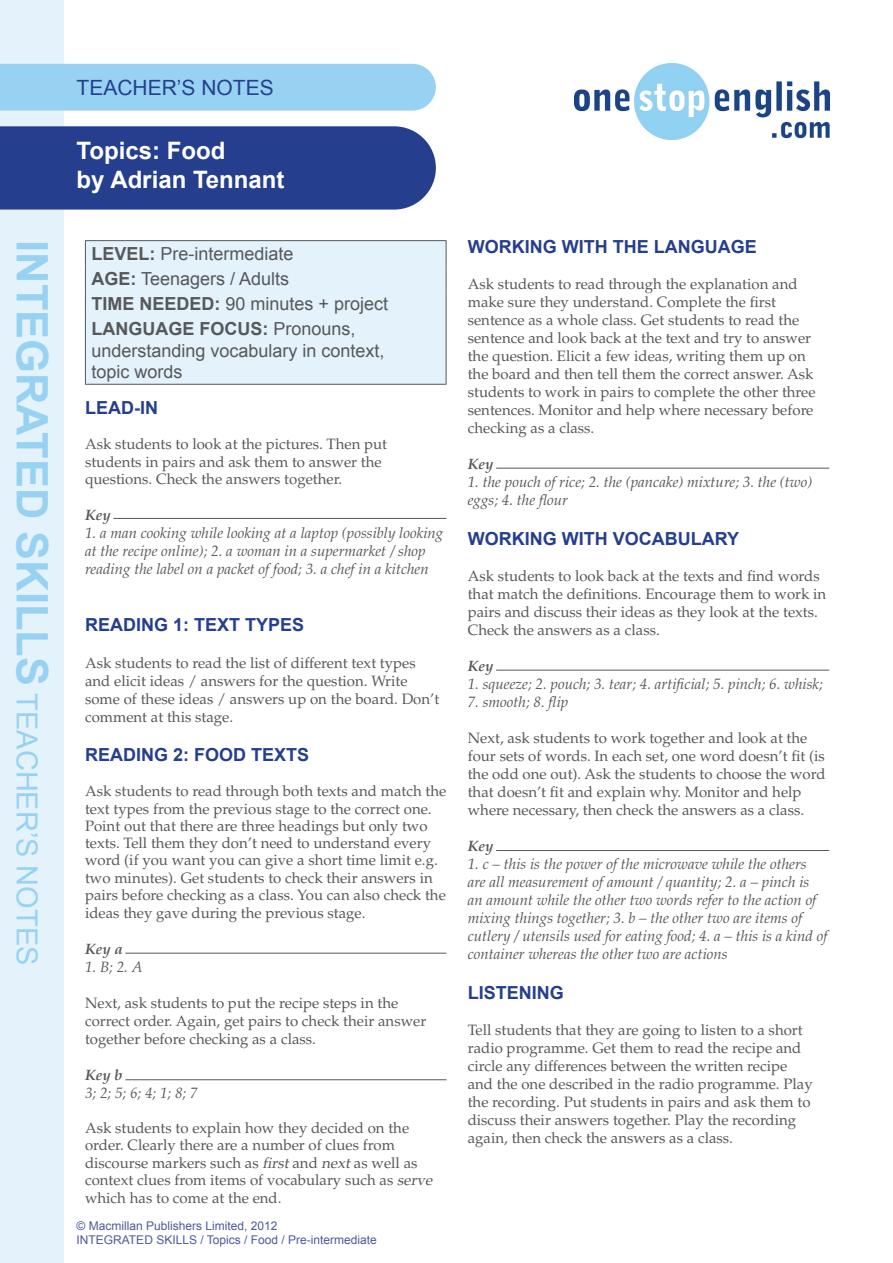
<style>
.page{position:relative;width:893px;height:1263px;background:#fff}
.page>*{position:absolute;margin:0;border:0;box-sizing:border-box;transform-origin:0 0}
.t1{font:700 43.35px "Arial";color:#97d2f2}
.t2{font:700 24px "Arial";color:#fff}
.t3{font:21px "Arial";color:#253f8e}
.Body_Palatino{font:18px/21.6px "Arial";color:#57585a}
.Body_Arial{font:700 18px "Arial";color:#253f8e}
.Body_Arial-2{font:15px/18px "Palatino LT Std";color:#57585a}
.Body_Arial-3{font:italic 15px/18px "Palatino LT Std";color:#57585a}
.Body_Arial-4{font:italic 700 15px "Palatino LT Std";color:#57585a}
.t4{font:12px "Arial";color:#4d5a9e}
.s1{font-weight:400;font-size:28.95px}
.s2{font-weight:700}
.s3{font-style:italic}
</style>
<div class="page">
<div style="left:0;top:0;width:64px;height:1263px;background:#e3f2fb"></div>
<img style="left:575px;top:64px;width:254px;height:75px">
<div style="left:0;top:126px;width:436px;height:84px;background:#253f8e"></div>
<div style="left:0;top:64px;width:436px;height:47px;background:#97d2f2"></div>
<div style="left:86px;top:241px;width:360px;height:143px;background:#e3f2fb"></div>
<hr style="left:85px;top:240px;width:361px;height:1px;background:#57585a">
<svg style="left:85px;top:241px;width:1px;height:75px"></svg>
<svg style="left:446px;top:241px;width:1px;height:75px"></svg>
<hr style="left:85px;top:316px;width:1px;height:68px;background:#57585a">
<hr style="left:446px;top:316px;width:1px;height:68px;background:#57585a">
<hr style="left:85px;top:384px;width:361px;height:1px;background:#57585a">
<hr style="left:125px;top:953px;width:321px;height:1px;background:#57585a">
<hr style="left:125px;top:1079px;width:321px;height:1px;background:#57585a">
<hr style="left:113px;top:518px;width:333px;height:1px;background:#57585a">
<hr style="left:496px;top:468px;width:333px;height:1px;background:#57585a">
<hr style="left:496px;top:670px;width:333px;height:1px;background:#57585a">
<hr style="left:496px;top:850px;width:333px;height:1px;background:#57585a">
<p class="t3" style="left:77px;top:74px;width:199px">TEACHER’S NOTES</p>
<p class="t2" style="left:77px;top:135px;width:150px">Topics: Food</p>
<p class="t2" style="left:77px;top:164px;width:210px">by Adrian Tennant</p>
<p class="t1" style="left:61px;top:240px;width:726px;rotate:90deg">INTEGRATED SKILLS <span class="s1">TEACHER’S NOTES</span></p>
<p class="Body_Arial" style="left:468px;top:235px;width:290px">WORKING WITH THE LANGUAGE</p>
<p class="Body_Palatino" style="left:91px;top:243px;width:204px"><span class="s2">LEVEL:</span> Pre-intermediate</p>
<p class="Body_Palatino" style="left:91px;top:268px;width:199px"><span class="s2">AGE:</span> Teenagers / Adults</p>
<p class="Body_Palatino" style="left:91px;top:293px;width:298px"><span class="s2">TIME NEEDED:</span> 90 minutes + project</p>
<p class="Body_Palatino" style="left:91px;top:318px;width:295px"><span class="s2">LANGUAGE FOCUS:</span> Pronouns, understanding vocabulary in context, topic words</p>
<p class="Body_Arial-2" style="left:468px;top:276px;width:349px">Ask students to read through the explanation and make sure they understand. Complete the first sentence as a whole class. Get students to read the sentence and look back at the text and try to answer the question. Elicit a few ideas, writing them up on the board and then tell them the correct answer. Ask students to work in pairs to complete the other three sentences. Monitor and help where necessary before checking as a class.</p>
<p class="Body_Arial-4" style="left:468px;top:455px;width:27px">Key</p>
<p class="Body_Arial-3" style="left:468px;top:474px;width:346px">1. the pouch of rice; 2. the (pancake) mixture; 3. the (two) eggs; 4. the flour</p>
<p class="Body_Arial" style="left:468px;top:527px;width:273px">WORKING WITH VOCABULARY</p>
<p class="Body_Arial-2" style="left:468px;top:567px;width:360px">Ask students to look back at the texts and find words that match the definitions. Encourage them to work in pairs and discuss their ideas as they look at the texts.<br>Check the answers as a class.</p>
<p class="Body_Arial-4" style="left:468px;top:657px;width:27px">Key</p>
<p class="Body_Arial-3" style="left:468px;top:675px;width:357px">1. squeeze; 2. pouch; 3. tear; 4. artificial; 5. pinch; 6. whisk;</p>
<p class="Body_Arial-3" style="left:468px;top:693px;width:102px">7. smooth; 8. flip</p>
<p class="Body_Arial-2" style="left:468px;top:729px;width:359px">Next, ask students to work together and look at the four sets of words. In each set, one word doesn’t fit (is the odd one out). Ask the students to choose the word that doesn’t fit and explain why. Monitor and help where necessary, then check the answers as a class.</p>
<p class="Body_Arial-4" style="left:468px;top:837px;width:27px">Key</p>
<p class="Body_Arial-3" style="left:468px;top:855px;width:361px">1. c – this is the power of the microwave while the others are all measurement of amount / quantity; 2. a – pinch is an amount while the other two words refer to the action of mixing things together; 3. b – the other two are items of cutlery / utensils used for eating food; 4. a – this is a kind of container whereas the other two are actions</p>
<p class="Body_Arial" style="left:468px;top:980px;width:98px">LISTENING</p>
<p class="Body_Arial-2" style="left:468px;top:1021px;width:346px">Tell students that they are going to listen to a short radio programme. Get them to read the recipe and circle any differences between the written recipe and the one described in the radio programme. Play the recording. Put students in pairs and ask them to discuss their answers together. Play the recording again, then check the answers as a class.</p>
<p class="Body_Arial" style="left:85px;top:396px;width:74px">LEAD-IN</p>
<p class="Body_Arial-2" style="left:85px;top:436px;width:304px;line-height:17.2px">Ask students to look at the pictures. Then put students in pairs and ask them to answer the questions. Check the answers together.</p>
<p class="Body_Arial-4" style="left:85px;top:506px;width:27px">Key</p>
<p class="Body_Arial-3" style="left:85px;top:524px;width:360px">1. a man cooking while looking at a laptop (possibly looking at the recipe online); 2. a woman in a supermarket / shop reading the label on a packet of food; 3. a chef in a kitchen</p>
<p class="Body_Arial" style="left:85px;top:613px;width:221px">READING 1: TEXT TYPES</p>
<p class="Body_Arial-2" style="left:85px;top:654px;width:356px">Ask students to read the list of different text types and elicit ideas / answers for the question. Write some of these ideas / answers up on the board. Don’t comment at this stage.</p>
<p class="Body_Arial" style="left:85px;top:743px;width:226px">READING 2: FOOD TEXTS</p>
<p class="Body_Arial-2" style="left:85px;top:783px;width:363px;line-height:17.4px">Ask students to read through both texts and match the text types from the previous stage to the correct one.<br>Point out that there are three headings but only two texts. Tell them they don’t need to understand every word (if you want you can give a short time limit e.g. two minutes). Get students to check their answers in pairs before checking as a class. You can also check the ideas they gave during the previous stage.</p>
<p class="Body_Arial-4" style="left:85px;top:940px;width:39px">Key a</p>
<p class="Body_Arial-3" style="left:85px;top:958px;width:59px">1. B; 2. A</p>
<p class="Body_Arial-2" style="left:85px;top:994px;width:343px">Next, ask students to put the recipe steps in the correct order. Again, get pairs to check their answer together before checking as a class.</p>
<p class="Body_Arial-4" style="left:85px;top:1066px;width:39px">Key b</p>
<p class="Body_Arial-3" style="left:85px;top:1084px;width:114px">3; 2; 5; 6; 4; 1; 8; 7</p>
<p class="Body_Arial-2" style="left:85px;top:1119px;width:352px;line-height:17.4px">Ask students to explain how they decided on the order. Clearly there are a number of clues from discourse markers such as <span class="s3">first</span>and <span class="s3">next</span>as well as context clues from items of vocabulary such as <span class="s3">serve </span>which has to come at the end.</p>
<p class="t4" style="left:77px;top:1218px;width:202px">© Macmillan Publishers Limited, 2012</p>
<p class="t4" style="left:77px;top:1232px;width:302px">INTEGRATED SKILLS / Topics / Food / Pre-intermediate</p>
</div>
